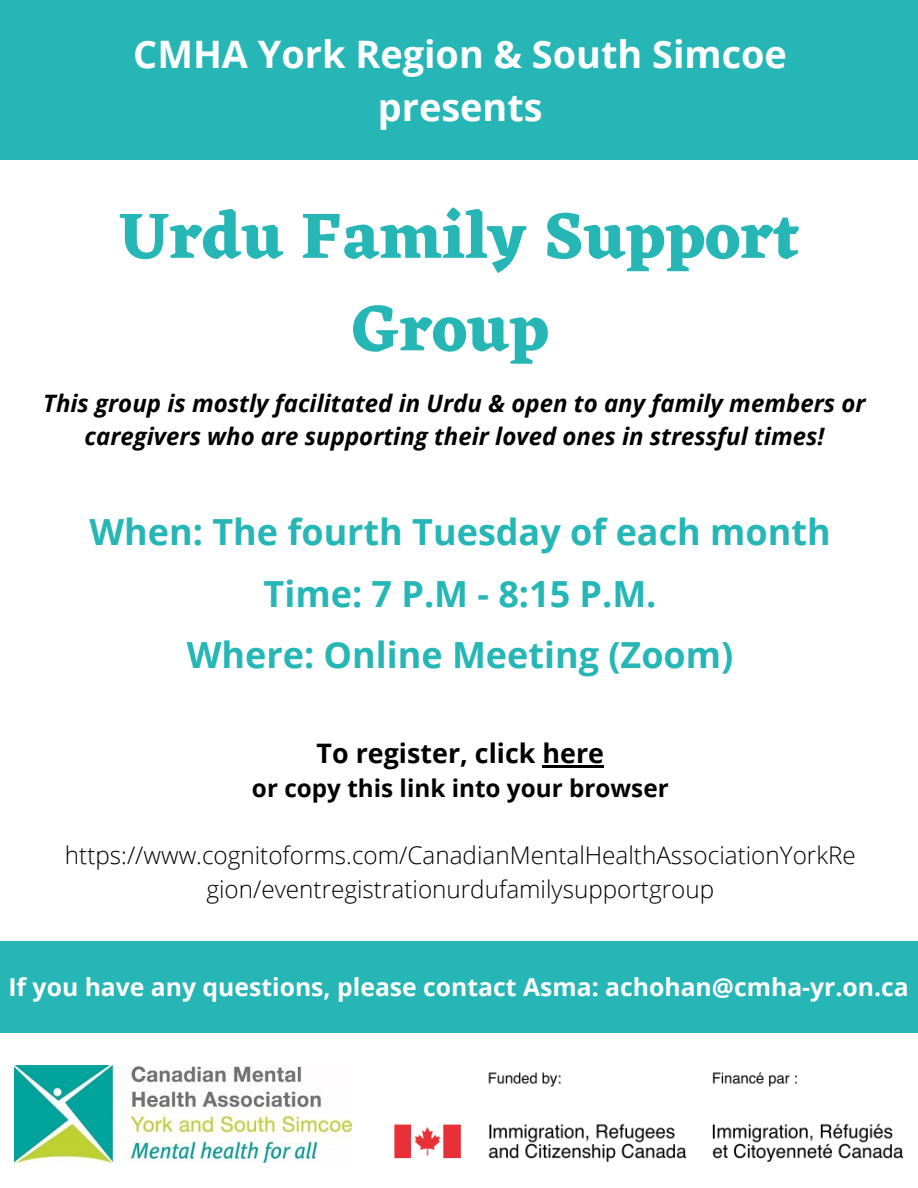
<style>
.page{position:relative;width:918px;height:1188px;background:#fff}
.page>*{position:absolute;margin:0;border:0;box-sizing:border-box;transform-origin:0 0}
.t1{font:700 66.3px/92.6px "Eczar";color:#26b6b6;text-align:center}
.t2{font:700 37.8px "Open Sans";color:#fefefe}
.t3{font:700 36px "Open Sans";color:#26b6b6}
.t4{font:700 26.85px "Open Sans";color:#000}
.t5{font:700 24.75px "Open Sans";color:#fefefe}
.t6{font:300 24.3px/33.8px "Open Sans";color:#000;text-align:center}
.t7{font:700 24.3px "Open Sans";color:#000}
.t8{font:italic 700 24px/32.7px "Open Sans";color:#000;text-align:center}
</style>
<div class="page">
<div style="left:0;top:941px;width:918px;height:92px;background:#26b6b6"></div>
<div style="left:0;top:0;width:918px;height:160px;background:#26b6b6"></div>
<img style="left:394px;top:1072px;width:509px;height:90px">
<img style="left:14px;top:1066px;width:338px;height:96px">
<hr style="left:543px;top:765px;width:61px;height:3px;background:#000">
<p class="t2" style="left:133px;top:28px;width:655px">CMHA York Region &amp; South Simcoe</p>
<p class="t2" style="left:378px;top:81px;width:166px">presents</p>
<p class="t1" style="left:119px;top:189px;width:682px">Urdu Family Support<br>Group</p>
<p class="t8" style="left:43px;top:387px;width:824px">This group is mostly facilitated in Urdu &amp; open to any family members or caregivers who are supporting their loved ones in stressful times!</p>
<p class="t3" style="left:89px;top:506px;width:743px">When: The fourth Tuesday of each month</p>
<p class="t3" style="left:264px;top:568px;width:394px">Time: 7 P.M - 8:15 P.M.</p>
<p class="t3" style="left:187px;top:630px;width:548px">Where: Online Meeting (Zoom)</p>
<p class="t4" style="left:317px;top:734px;width:289px">To register, click here</p>
<p class="t7" style="left:252px;top:771px;width:418px">or copy this link into your browser</p>
<p class="t6" style="left:65px;top:838px;width:792px">https://www.cognitoforms.com/CanadianMentalHealthAssociationYorkRe gion/eventregistrationurdufamilysupportgroup</p>
<p class="t5" style="left:8px;top:970px;width:902px">If you have any questions, please contact Asma: achohan@cmha-yr.on.ca</p>
</div>
